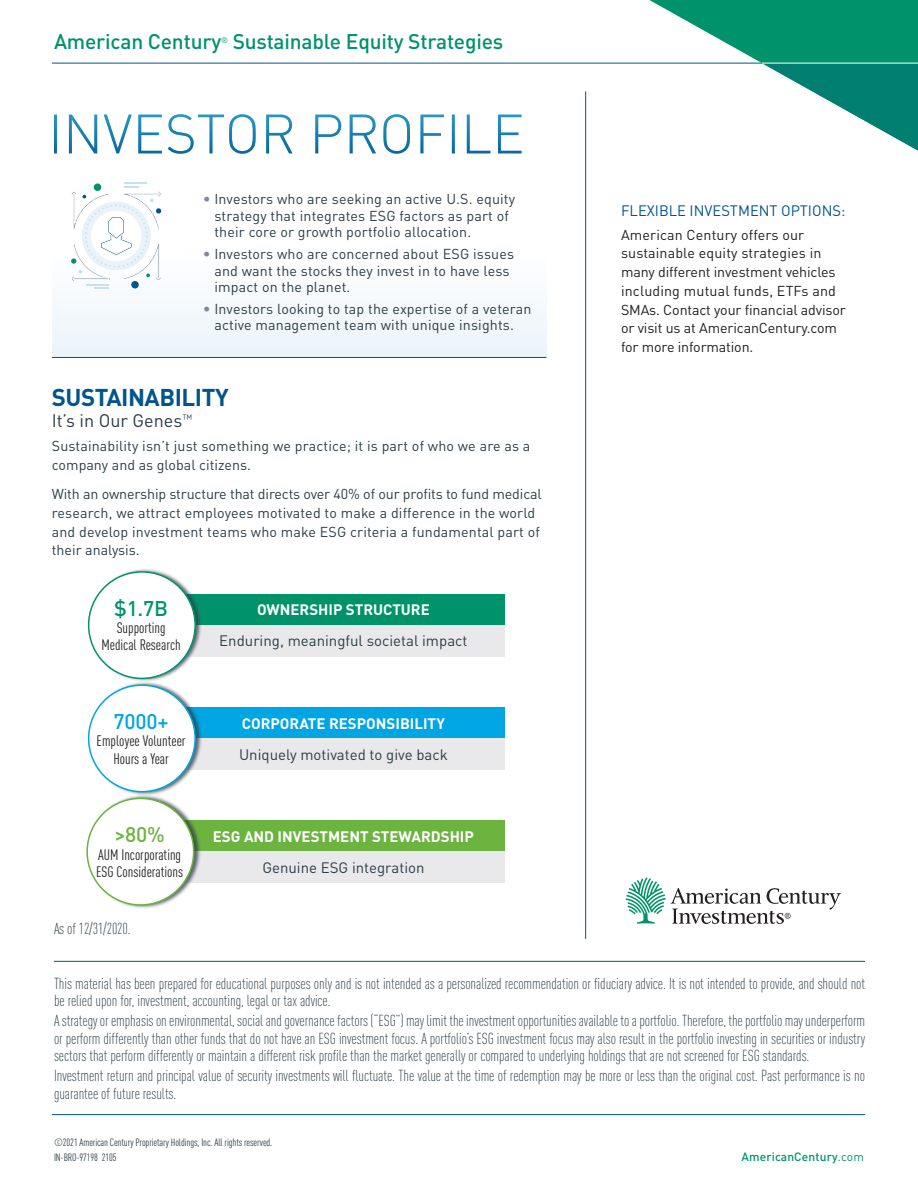
<style>
.page{position:relative;width:918px;height:1188px;background:#fff}
.page>*{position:absolute;margin:0;border:0;box-sizing:border-box;transform-origin:0 0}
.t1{font:700 24px "DINOT";letter-spacing:-.02em;color:#00558b}
.Body_Copy{font:500 21px "DINOT";letter-spacing:-.01em;color:#00936b}
.Body_Copy-2{font:500 21px "DINOT";color:#00a5e3}
.Body_Copy-3{font:500 21px "DINOT";color:#6cb43f}
.t2{font:18px "DINOT";color:#2e3d46}
.Footnote{font:300 condensed 15.75px/17.2px "DINOT";letter-spacing:-.005em;color:#2e3d46}
.Body_Copy-4{font:300 condensed 15.75px "DINOT";letter-spacing:-.01em;color:#2e3d46}
.Body_Copy-5{font:condensed 15px/17.2px "DINOT";color:#231f20;text-align:center}
.t3{font:15px "DINOT";color:#2e3d46}
.t4{font:700 15px "DINOT";color:#fff}
.Subhead_107-7{font:15px "DINOT";color:#00558b}
.Bullet_Copy{font:14.25px/16.5px "DINOT";letter-spacing:.01em;color:#2e3d46}
.Subhead_107-7-2{font:14.25px/18.8px "DINOT";letter-spacing:-.01em;color:#231f20}
.t5{font:500 12px "DINOT";letter-spacing:.01em;color:#00936b}
.Distributor{font:condensed 10.5px "DINOT";letter-spacing:-.01em;color:#2e3d46}
.t6{font:7.8px "DINOT";color:#00936b}
.s1{font-family:"Palatino LT Std";color:#7e8999}
.s2{font-weight:400}
</style>
<div class="page">
<hr style="left:52px;top:63px;width:836px;height:1px;background:#00558b">
<svg style="left:649px;top:0;width:269px;height:151px"></svg>
<hr style="left:762px;top:63px;width:156px;height:1px;background:#fff">
<hr style="left:52px;top:1114px;width:813px;height:1px;background:#00558b">
<hr style="left:585px;top:91px;width:1px;height:848px;background:#00558b">
<svg style="left:626px;top:877px;width:215px;height:47px"></svg>
<hr style="left:54px;top:961px;width:811px;height:1px;background:#00558b">
<svg style="left:54px;top:114px;width:468px;height:40px"></svg>
<div style="left:52px;top:253px;width:494px;height:105px;background:#f4f9fc"></div>
<svg style="left:70px;top:183px;width:93px;height:106px"></svg>
<hr style="left:52px;top:357px;width:494px;height:1px;background:#00558b">
<div style="left:181px;top:594px;width:324px;height:31px;background:#00936b"></div>
<div style="left:181px;top:625px;width:324px;height:31px;background:#e9e9ec"></div>
<div style="left:181px;top:707px;width:324px;height:31px;background:#00a5e3"></div>
<div style="left:181px;top:738px;width:324px;height:32px;background:#e9e9ec"></div>
<div style="left:181px;top:821px;width:324px;height:31px;background:#6cb43f"></div>
<div style="left:181px;top:852px;width:324px;height:31px;background:#e9e9ec"></div>
<div style="left:88px;top:568px;width:115px;height:115px;background:#2e3d46;opacity:.75"></div>
<div style="left:89px;top:572px;width:106px;height:106px;background:#fff;border-radius:50%"></div>
<div style="left:88px;top:571px;width:108px;height:108px;border:2px solid #00936b;border-radius:50%"></div>
<div style="left:88px;top:681px;width:115px;height:115px;background:#2e3d46;opacity:.75"></div>
<div style="left:89px;top:685px;width:106px;height:107px;background:#fff;border-radius:50%"></div>
<div style="left:88px;top:684px;width:108px;height:108px;border:2px solid #00a5e3;border-radius:50%"></div>
<div style="left:86px;top:794px;width:115px;height:115px;background:#2e3d46;opacity:.75"></div>
<div style="left:87px;top:798px;width:107px;height:107px;background:#fff;border-radius:50%"></div>
<div style="left:86px;top:798px;width:108px;height:108px;border:2px solid #6cb43f;border-radius:50%"></div>
<p class="Body_Copy" style="left:54px;top:28px;width:169px">American Century</p>
<p class="t6" style="left:221px;top:35px;width:8px">®</p>
<p class="Body_Copy" style="left:233px;top:28px;width:272px">Sustainable Equity Strategies</p>
<p class="Bullet_Copy" style="left:214px;top:190px;width:302px;text-indent:-12px"><span class="s1">•</span> Investors who are seeking an active U.S. equity strategy that integrates ESG factors as part of their core or growth portfolio allocation.</p>
<p class="Bullet_Copy" style="left:214px;top:245px;width:301px;text-indent:-12px"><span class="s1">•</span> Investors who are concerned about ESG issues and want the stocks they invest in to have less impact on the planet.</p>
<p class="Bullet_Copy" style="left:202px;top:300px;width:331px;text-align:center"><span class="s1">•</span> Investors looking to tap the expertise of a veteran active management team with unique insights.</p>
<p class="t1" style="left:52px;top:382px;width:179px">SUSTAINABILITY</p>
<p class="t2" style="left:52px;top:409px;width:142px">It’s in Our Genes<sup>™</sup></p>
<p class="Bullet_Copy" style="left:52px;top:436px;width:480px;line-height:18.8px">Sustainability isn’t just something we practice; it is part of who we are as a company and as global citizens.</p>
<p class="Bullet_Copy" style="left:52px;top:484px;width:491px;line-height:18.8px">With an ownership structure that directs over 40% of our profits to fund medical research, we attract employees motivated to make a difference in the world and develop investment teams who make ESG criteria a fundamental part of their analysis.</p>
<p class="Body_Copy" style="left:114px;top:595px;width:56px">$1.7B</p>
<p class="Body_Copy-5" style="left:102px;top:619px;width:81px">Supporting<br>Medical Research</p>
<p class="Body_Copy-2" style="left:114px;top:708px;width:57px">7000+</p>
<p class="Body_Copy-5" style="left:97px;top:732px;width:91px">Employee Volunteer<br>Hours a Year</p>
<p class="Body_Copy-3" style="left:114px;top:821px;width:52px">&gt;80%</p>
<p class="Body_Copy-5" style="left:96px;top:846px;width:89px;text-align:left">AUM Incorporating<br>ESG Considerations</p>
<p class="Body_Copy-4" style="left:54px;top:920px;width:78px">As of 12/31/2020.</p>
<p class="t4" style="left:257px;top:600px;width:174px">OWNERSHIP STRUCTURE</p>
<p class="t3" style="left:219px;top:632px;width:250px">Enduring, meaningful societal impact</p>
<p class="t4" style="left:242px;top:713px;width:205px">CORPORATE RESPONSIBILITY</p>
<p class="t3" style="left:239px;top:745px;width:210px">Uniquely motivated to give back</p>
<p class="t4" style="left:213px;top:827px;width:263px">ESG AND INVESTMENT STEWARDSHIP</p>
<p class="t3" style="left:262px;top:858px;width:164px">Genuine ESG integration</p>
<p class="Subhead_107-7" style="left:621px;top:201px;width:226px">FLEXIBLE INVESTMENT OPTIONS:</p>
<p class="Subhead_107-7-2" style="left:621px;top:225px;width:226px">American Century offers our sustainable equity strategies in many different investment vehicles including mutual funds, ETFs and<br>SMAs. Contact your financial advisor or visit us at AmericanCentury.com for more information.</p>
<p class="Footnote" style="left:54px;top:975px;width:813px">This material has been prepared for educational purposes only and is not intended as a personalized recommendation or fiduciary advice. It is not intended to provide, and should not be relied upon for, investment, accounting, legal or tax advice.</p>
<p class="Footnote" style="left:54px;top:1012px;width:813px;text-align:justify">A strategy or emphasis on environmental, social and governance factors (“ESG”) may limit the investment opportunities available to a portfolio. Therefore, the portfolio may underperform or perform differently than other funds that do not have an ESG investment focus. A portfolio’s ESG investment focus may also result in the portfolio investing in securities or industry sectors that perform differently or maintain a different risk profile than the market generally or compared to underlying holdings that are not screened for ESG standards.</p>
<p class="Footnote" style="left:54px;top:1067px;width:813px">Investment return and principal value of security investments will fluctuate. The value at the time of redemption may be more or less than the original cost. Past performance is no guarantee of future results.</p>
<p class="Distributor" style="left:54px;top:1136px;width:220px">©2021 American Century Proprietary Holdings, Inc. All rights reserved.</p>
<p class="Distributor" style="left:54px;top:1151px;width:64px">IN-BRO-97198 2105</p>
<p class="t5" style="left:742px;top:1149px;width:124px">AmericanCentury<span class="s2">.com</span></p>
</div>
